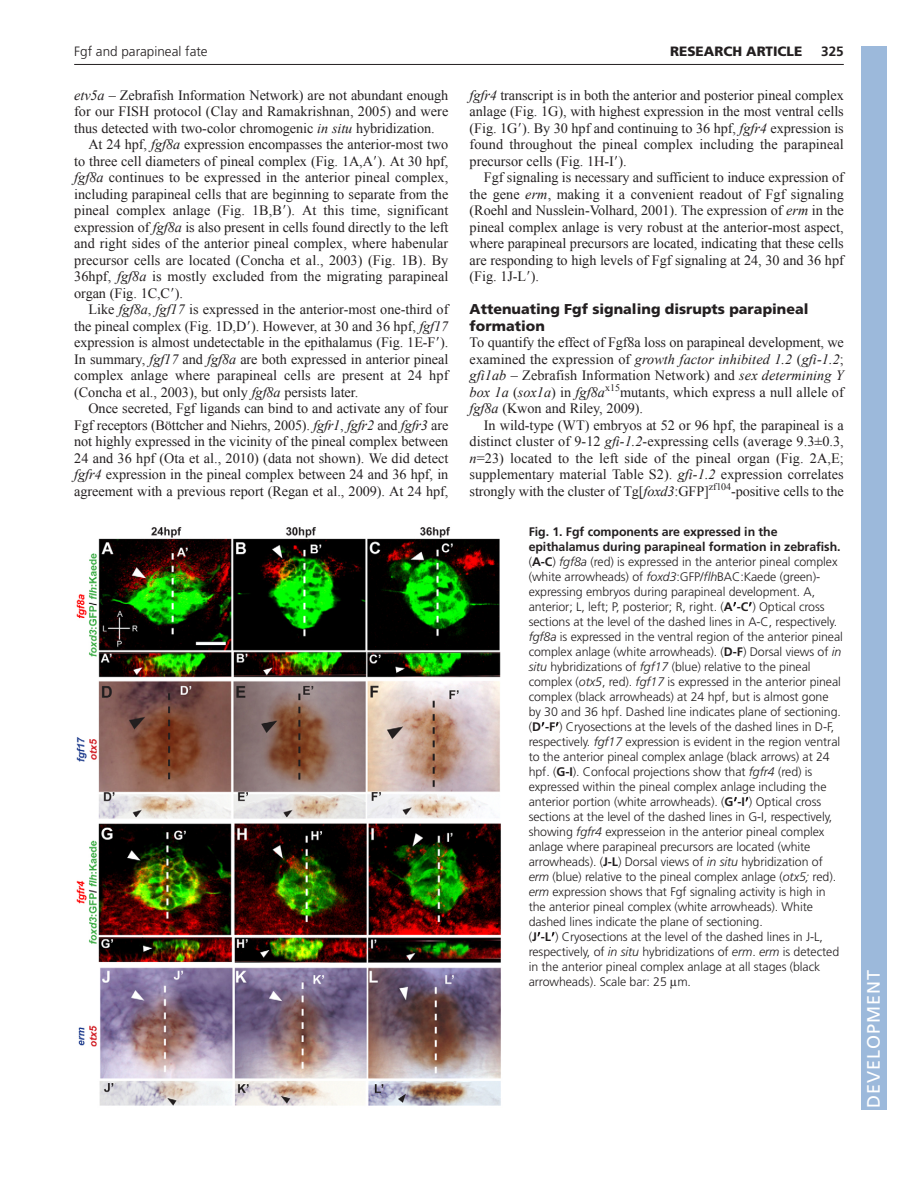
<style>
.page{position:relative;width:918px;height:1188px;background:#fff}
.page>*{position:absolute;margin:0;border:0;box-sizing:border-box;transform-origin:0 0}
.t1{font:18px "Frutiger LT Std";letter-spacing:.055em;color:#fff}
.t2{font:14.25px/16.5px "Times New Roman";letter-spacing:-.005em;color:#231f20;text-align:justify}
.t3{font:900 14.25px/16.5px "Frutiger LT Std";color:#231f20}
.t4{font:300 13.5px "Frutiger";color:#231f20}
.t5{font:900 13.5px "Frutiger LT Std";color:#231f20}
.t6{font:700 13.5px "Frutiger LT Std";color:#231f20}
.t7{font:300 12.3px/15px "Frutiger";letter-spacing:-.005em;color:#231f20}
.s1{font-style:italic}
.s2{font-family:"Mathematical Pi One"}
.s3{font-weight:700}
.s4{font-family:"Mathematical Pi One";font-weight:400}
</style>
<div class="page">
<hr style="left:74px;top:64px;width:770px;height:1px;background:#231f20">
<img style="left:76px;top:527px;width:425px;height:579px">
<div style="left:861px;top:46px;width:25px;height:1064px;background:#9cb9db"></div>
<p class="t4" style="left:74px;top:46px;width:135px">Fgf and parapineal fate</p>
<p class="t5" style="left:670px;top:45px;width:134px">RESEARCH ARTICLE</p>
<p class="t6" style="left:821px;top:45px;width:24px">325</p>
<p class="t2" style="left:74px;top:87px;width:376px"><span class="s1">etv5a</span> – Zebrafish Information Network) are not abundant enough</p>
<p class="t2" style="left:74px;top:103px;width:376px">for our FISH protocol (Clay and Ramakrishnan, 2005) and were</p>
<p class="t2" style="left:74px;top:120px;width:362px">thus detected with two-color chromogenic <span class="s1">in situ</span> hybridization.</p>
<p class="t2" style="left:88px;top:136px;width:361px">At 24 hpf, <span class="s1">fgf8a</span> expression encompasses the anterior-most two</p>
<p class="t2" style="left:74px;top:153px;width:376px">to three cell diameters of pineal complex (Fig. 1A,A<span class="s2">-</span>). At 30 hpf,</p>
<p class="t2" style="left:74px;top:169px;width:376px"><span class="s1">fgf8a</span> continues to be expressed in the anterior pineal complex,</p>
<p class="t2" style="left:74px;top:186px;width:376px">including parapineal cells that are beginning to separate from the</p>
<p class="t2" style="left:74px;top:202px;width:376px">pineal complex anlage (Fig. 1B,B<span class="s2">-</span>). At this time, significant</p>
<p class="t2" style="left:74px;top:219px;width:376px">expression of <span class="s1">fgf8a</span> is also present in cells found directly to the left</p>
<p class="t2" style="left:74px;top:235px;width:376px">and right sides of the anterior pineal complex, where habenular</p>
<p class="t2" style="left:74px;top:252px;width:376px">precursor cells are located (Concha et al., 2003) (Fig. 1B). By</p>
<p class="t2" style="left:74px;top:268px;width:376px">36hpf, <span class="s1">fgf8a</span> is mostly excluded from the migrating parapineal</p>
<p class="t2" style="left:74px;top:285px;width:110px">organ (Fig. 1C,C<span class="s2">-</span>).</p>
<p class="t2" style="left:88px;top:301px;width:361px">Like <span class="s1">fgf8a</span>, <span class="s1">fgf17</span> is expressed in the anterior-most one-third of</p>
<p class="t2" style="left:74px;top:318px;width:376px">the pineal complex (Fig. 1D,D<span class="s2">-</span>). However, at 30 and 36 hpf, <span class="s1">fgf17</span></p>
<p class="t2" style="left:74px;top:334px;width:376px">expression is almost undetectable in the epithalamus (Fig. 1E-F<span class="s2">-</span>).</p>
<p class="t2" style="left:74px;top:351px;width:376px">In summary, <span class="s1">fgf17</span> and <span class="s1">fgf8a</span> are both expressed in anterior pineal</p>
<p class="t2" style="left:74px;top:367px;width:376px">complex anlage where parapineal cells are present at 24 hpf</p>
<p class="t2" style="left:74px;top:384px;width:286px">(Concha et al., 2003), but only <span class="s1">fgf8a</span> persists later.</p>
<p class="t2" style="left:88px;top:400px;width:361px">Once secreted, Fgf ligands can bind to and activate any of four</p>
<p class="t2" style="left:74px;top:417px;width:376px">Fgf receptors (Böttcher and Niehrs, 2005). <span class="s1">fgfr1</span>, <span class="s1">fgfr2</span> and <span class="s1">fgfr3</span> are</p>
<p class="t2" style="left:74px;top:433px;width:376px">not highly expressed in the vicinity of the pineal complex between</p>
<p class="t2" style="left:74px;top:450px;width:376px">24 and 36 hpf (Ota et al., 2010) (data not shown). We did detect</p>
<p class="t2" style="left:74px;top:466px;width:376px"><span class="s1">fgfr4</span> expression in the pineal complex between 24 and 36 hpf, in</p>
<p class="t2" style="left:74px;top:483px;width:376px">agreement with a previous report (Regan et al., 2009). At 24 hpf,</p>
<p class="t2" style="left:470px;top:87px;width:376px"><span class="s1">fgfr4</span> transcript is in both the anterior and posterior pineal complex anlage (Fig. 1G), with highest expression in the most ventral cells (Fig. 1G<span class="s2">-</span>). By 30 hpf and continuing to 36 hpf, <span class="s1">fgfr4</span> expression is found throughout the pineal complex including the parapineal precursor cells (Fig. 1H-I<span class="s2">-</span>).</p>
<p class="t2" style="left:470px;top:169px;width:376px;text-indent:14px">Fgf signaling is necessary and sufficient to induce expression of the gene <span class="s1">erm</span>, making it a convenient readout of Fgf signaling (Roehl and Nusslein-Volhard, 2001). The expression of <span class="s1">erm</span> in the pineal complex anlage is very robust at the anterior-most aspect, where parapineal precursors are located, indicating that these cells are responding to high levels of Fgf signaling at 24, 30 and 36 hpf (Fig. 1J-L<span class="s2">-</span>).</p>
<p class="t3" style="left:470px;top:302px;width:341px">Attenuating Fgf signaling disrupts parapineal formation</p>
<p class="t2" style="left:470px;top:334px;width:376px">To quantify the effect of Fgf8a loss on parapineal development, we examined the expression of <span class="s1">growth factor inhibited 1.2</span> (<span class="s1">gfi-1.2</span>; <span class="s1">gfi1ab</span> – Zebrafish Information Network) and <span class="s1">sex determining Y box 1a</span> (<span class="s1">sox1a</span>) in <span class="s1">fgf8a</span><sup>x15</sup>mutants, which express a null allele of <span class="s1">fgf8a</span> (Kwon and Riley, 2009).</p>
<p class="t2" style="left:470px;top:417px;width:376px;text-indent:14px">In wild-type (WT) embryos at 52 or 96 hpf, the parapineal is a distinct cluster of 9-12 <span class="s1">gfi-1.2</span>-expressing cells (average 9.3±0.3, <span class="s1">n</span>=23) located to the left side of the pineal organ (Fig. 2A,E; supplementary material Table S2). <span class="s1">gfi-1.2</span> expression correlates strongly with the cluster of Tg[<span class="s1">foxd3</span>:GFP]<sup>zf104</sup>-positive cells to the</p>
<p class="t7" style="left:529px;top:525px;width:316px"><span class="s3">Fig. 1. Fgf components are expressed in the epithalamus during parapineal formation in zebrafish. </span>(<span class="s3">A-C</span>) <span class="s1">fgf8a</span> (red) is expressed in the anterior pineal complex (white arrowheads) of <span class="s1">foxd3</span>:GFP/<span class="s1">flh</span>BAC:Kaede (green)- expressing embryos during parapineal development. A, anterior; L, left; P, posterior; R, right. (<span class="s3">A</span><span class="s4">-</span><span class="s3">-C</span><span class="s4">-</span>) Optical cross sections at the level of the dashed lines in A-C, respectively. <span class="s1">fgf8a</span> is expressed in the ventral region of the anterior pineal complex anlage (white arrowheads). (<span class="s3">D-F</span>) Dorsal views of <span class="s1">in situ</span> hybridizations of <span class="s1">fgf17</span> (blue) relative to the pineal complex (<span class="s1">otx5</span>, red). <span class="s1">fgf17</span> is expressed in the anterior pineal complex (black arrowheads) at 24 hpf, but is almost gone by 30 and 36 hpf. Dashed line indicates plane of sectioning. (<span class="s3">D</span><span class="s4">-</span><span class="s3">-F</span><span class="s4">-</span>) Cryosections at the levels of the dashed lines in D-F, respectively. <span class="s1">fgf17</span> expression is evident in the region ventral to the anterior pineal complex anlage (black arrows) at 24 hpf. (<span class="s3">G-I</span>). Confocal projections show that <span class="s1">fgfr4</span> (red) is expressed within the pineal complex anlage including the anterior portion (white arrowheads). (<span class="s3">G</span><span class="s4">-</span><span class="s3">-I</span><span class="s4">-</span>) Optical cross sections at the level of the dashed lines in G-I, respectively, showing <span class="s1">fgfr4</span> expresseion in the anterior pineal complex anlage where parapineal precursors are located (white arrowheads). (<span class="s3">J-L</span>) Dorsal views of <span class="s1">in situ</span> hybridization of <span class="s1">erm</span> (blue) relative to the pineal complex anlage (<span class="s1">otx5;</span> red). <span class="s1">erm</span> expression shows that Fgf signaling activity is high in the anterior pineal complex (white arrowheads). White dashed lines indicate the plane of sectioning.<br>(<span class="s3">J</span><span class="s4">-</span><span class="s3">-L</span><span class="s4">-</span>) Cryosections at the level of the dashed lines in J-L, respectively, of <span class="s1">in situ</span> hybridizations of <span class="s1">erm</span>. <span class="s1">erm</span> is detected in the anterior pineal complex anlage at all stages (black arrowheads). Scale bar: 25 m.</p>
<p class="t1" style="left:863px;top:1108px;width:140px;rotate:-90deg">DEVELOPMENT</p>
</div>
